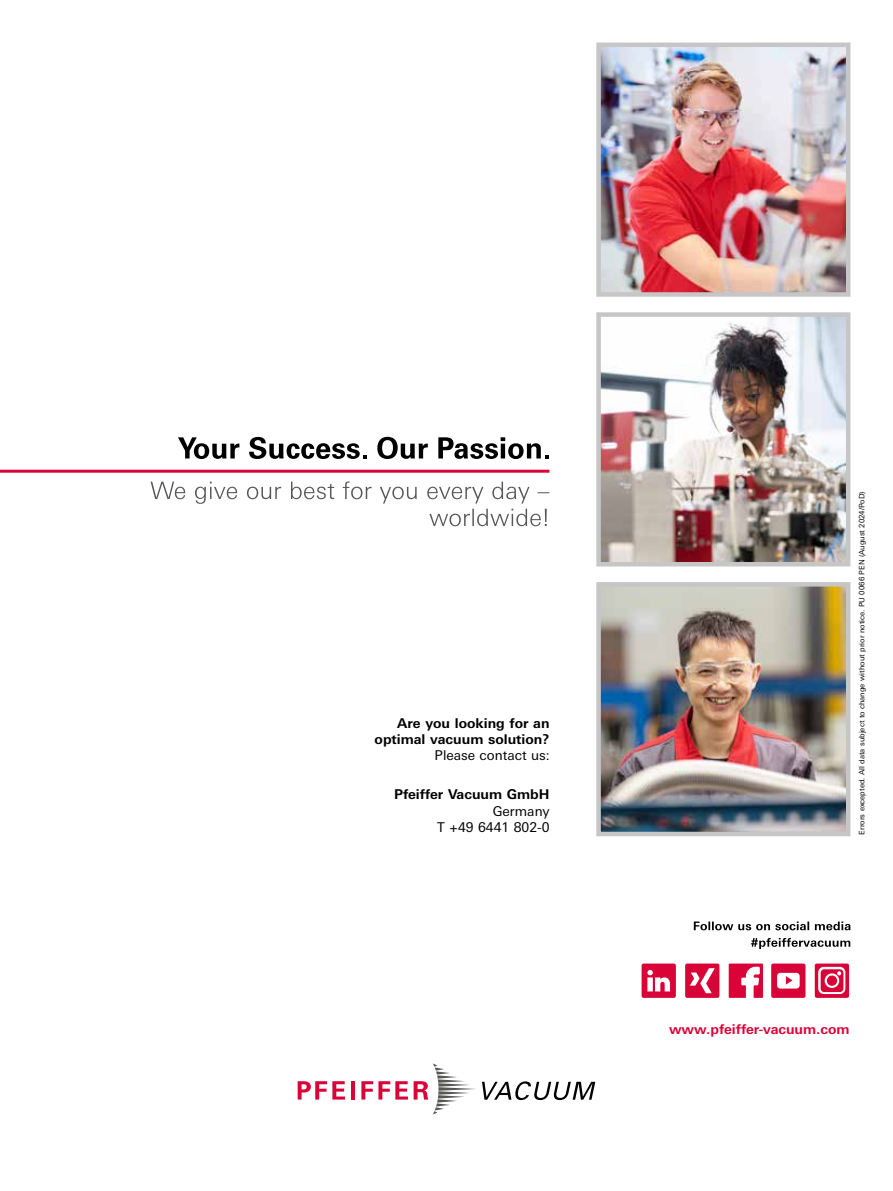
<style>
.page{position:relative;width:893px;height:1191px;background:#fff}
.page>*{position:absolute;margin:0;border:0;box-sizing:border-box;transform-origin:0 0}
.t1{font:700 13.5px/16.2px "Univers Next W1 G";color:#000;text-align:right}
.t2{font:13.5px/16.5px "Univers Next W1 G";color:#000;text-align:right}
.t3{font:700 13.5px "Univers Next W1 G";color:#d80437}
.t4{font:7.5px "Univers Next W1 G";color:#000}
</style>
<div class="page">
<img style="left:601px;top:587px;width:244px;height:244px">
<div style="left:596px;top:582px;width:254px;height:254px;border:4px solid #c6c6c6"></div>
<img style="left:601px;top:317px;width:244px;height:244px">
<div style="left:596px;top:312px;width:254px;height:254px;border:4px solid #c6c6c6"></div>
<img style="left:601px;top:48px;width:244px;height:244px">
<div style="left:596px;top:43px;width:254px;height:254px;border:4px solid #c6c6c6"></div>
<svg style="left:482px;top:1081px;width:113px;height:19px"></svg>
<svg style="left:298px;top:1081px;width:47px;height:18px"></svg>
<hr style="left:351px;top:1081px;width:4px;height:18px;background:#d80437">
<svg style="left:361px;top:1081px;width:47px;height:18px"></svg>
<svg style="left:414px;top:1063px;width:61px;height:51px"></svg>
<svg style="left:178px;top:437px;width:61px;height:22px"></svg>
<svg style="left:249px;top:437px;width:117px;height:22px"></svg>
<svg style="left:377px;top:437px;width:51px;height:22px"></svg>
<svg style="left:438px;top:437px;width:111px;height:22px"></svg>
<svg style="left:728px;top:963px;width:35px;height:35px"></svg>
<div style="left:641px;top:962px;width:36px;height:36px;background:#d80437;border-radius:3px"></div>
<div style="left:640px;top:962px;width:37px;height:37px;border:2px solid #fff;border-radius:3px"></div>
<svg style="left:647px;top:970px;width:23px;height:21px"></svg>
<div style="left:684px;top:962px;width:36px;height:36px;background:#d80437;border-radius:3px"></div>
<div style="left:684px;top:962px;width:37px;height:37px;border:2px solid #fff;border-radius:3px"></div>
<svg style="left:690px;top:968px;width:25px;height:25px"></svg>
<div style="left:770px;top:962px;width:36px;height:36px;background:#d80437;border-radius:3px"></div>
<div style="left:770px;top:962px;width:37px;height:37px;border:2px solid #fff;border-radius:3px"></div>
<svg style="left:777px;top:972px;width:23px;height:16px"></svg>
<div style="left:814px;top:962px;width:36px;height:36px;background:#d80437;border-radius:3px"></div>
<div style="left:813px;top:962px;width:37px;height:37px;border:2px solid #fff;border-radius:3px"></div>
<svg style="left:818px;top:966px;width:27px;height:28px"></svg>
<div style="left:821px;top:969px;width:22px;height:23px;background:#d80437;border-radius:4px"></div>
<svg style="left:825px;top:973px;width:14px;height:15px"></svg>
<div style="left:827px;top:975px;width:10px;height:10px;background:#d80437;border-radius:50%"></div>
<svg style="left:837px;top:971px;width:4px;height:4px"></svg>
<hr style="left:0;top:470px;width:549px;height:3px;background:#d80437">
<svg style="left:751px;top:938px;width:99px;height:11px"></svg>
<svg style="left:694px;top:921px;width:156px;height:9px"></svg>
<svg style="left:151px;top:481px;width:398px;height:45px"></svg>
<h1 class="t1" style="left:375px;top:715px;width:176px">Are you looking for an optimal vacuum solution?</h1>
<h1 class="t2" style="left:435px;top:747px;width:116px">Please contact us:</h1>
<h1 class="t1" style="left:394px;top:786px;width:157px">Pfeiffer Vacuum GmbH</h1>
<h1 class="t2" style="left:437px;top:802px;width:114px">Germany<br>T +49 6441 802-0</h1>
<p class="t4" style="left:858px;top:834px;width:344px;rotate:-90deg">Errors excepted. All data subject to change without prior notice. PU 0066 PEN (August 2024/PoD)</p>
<h1 class="t3" style="left:669px;top:1021px;width:182px">www.pfeiffer-vacuum.com</h1>
</div>
